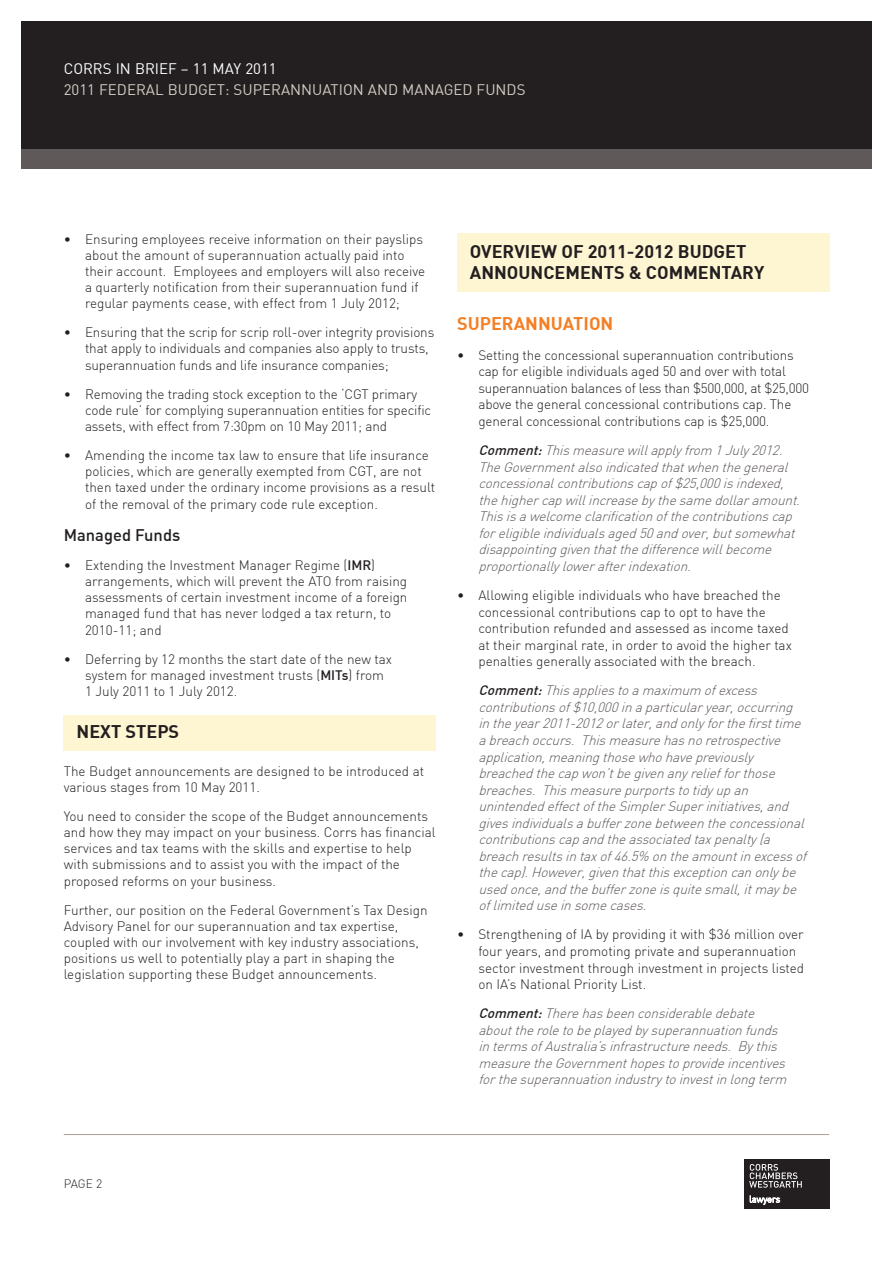
<style>
.page{position:relative;width:893px;height:1263px;background:#fff}
.page>*{position:absolute;margin:0;border:0;box-sizing:border-box;transform-origin:0 0}
.t1{font:700 18px/21.3px "DIN";color:#231f20}
.t2{font:700 18px "DIN";color:#f48026}
.t3{font:500 16.5px "DIN";color:#231f20}
.t4{font:15px "DIN";color:#d4cdc5}
.t5{font:15px "DIN";color:#fff}
.t6{font:300 13.5px/16.2px "DIN";color:#231f20}
.t7{font:italic 300 13.5px/16.5px "DIN";letter-spacing:-.01em;color:#5f5959}
.t8{font:300 12px "DIN";color:#231f20}
.s1{font-weight:500}
.s2{font-weight:500;color:#231f20}
</style>
<div class="page">
<div style="left:21px;top:21px;width:851px;height:128px;background:#231f20"></div>
<hr style="left:64px;top:1134px;width:765px;height:1px;background:#aba095">
<div style="left:744px;top:1159px;width:85px;height:49px;background:#231f20"></div>
<svg style="left:749px;top:1164px;width:53px;height:24px"></svg>
<svg style="left:750px;top:1196px;width:30px;height:8px"></svg>
<div style="left:21px;top:149px;width:851px;height:20px;background:#5f5959"></div>
<div style="left:457px;top:234px;width:372px;height:58px;background:#fef5d3"></div>
<div style="left:64px;top:715px;width:372px;height:36px;background:#fef5d3"></div>
<p class="t5" style="left:64px;top:60px;width:214px">CORRS IN BRIEF – 11 MAY 2011</p>
<p class="t4" style="left:64px;top:80px;width:462px">2011 FEDERAL BUDGET: SUPERANNUATION AND MANAGED FUNDS</p>
<p class="t6" style="left:85px;top:230px;width:342px;text-indent:-21px">• Ensuring employees receive information on their payslips about the amount of superannuation actually paid into their account. Employees and employers will also receive a quarterly notification from their superannuation fund if regular payments cease, with effect from 1 July 2012;</p>
<p class="t6" style="left:85px;top:324px;width:351px;text-indent:-21px">• Ensuring that the scrip for scrip roll-over integrity provisions that apply to individuals and companies also apply to trusts, superannuation funds and life insurance companies;</p>
<p class="t6" style="left:85px;top:385px;width:348px;text-indent:-21px">• Removing the trading stock exception to the ‘CGT primary code rule’ for complying superannuation entities for specific assets, with effect from 7:30pm on 10 May 2011; and</p>
<p class="t6" style="left:85px;top:447px;width:352px;text-indent:-21px">• Amending the income tax law to ensure that life insurance policies, which are generally exempted from CGT, are not then taxed under the ordinary income provisions as a result of the removal of the primary code rule exception.</p>
<p class="t3" style="left:64px;top:524px;width:118px">Managed Funds</p>
<p class="t6" style="left:85px;top:557px;width:324px;text-indent:-21px">• Extending the Investment Manager Regime (<span class="s1">IMR</span>) arrangements, which will prevent the ATO from raising assessments of certain investment income of a foreign managed fund that has never lodged a tax return, to 2010-11; and</p>
<p class="t6" style="left:85px;top:650px;width:309px;text-indent:-21px">• Deferring by 12 months the start date of the new tax system for managed investment trusts (<span class="s1">MITs</span>) from<br>1 July 2011 to 1 July 2012.</p>
<h1 class="t1" style="left:77px;top:720px;width:103px">NEXT STEPS</h1>
<p class="t6" style="left:64px;top:763px;width:362px">The Budget announcements are designed to be introduced at various stages from 10 May 2011.</p>
<p class="t6" style="left:64px;top:808px;width:374px">You need to consider the scope of the Budget announcements and how they may impact on your business. Corrs has financial services and tax teams with the skills and expertise to help with submissions and to assist you with the impact of the proposed reforms on your business.</p>
<p class="t6" style="left:64px;top:901px;width:365px">Further, our position on the Federal Government’s Tax Design Advisory Panel for our superannuation and tax expertise, coupled with our involvement with key industry associations, positions us well to potentially play a part in shaping the legislation supporting these Budget announcements.</p>
<h1 class="t1" style="left:470px;top:240px;width:296px">OVERVIEW OF 2011-2012 BUDGET<br>ANNOUNCEMENTS &amp; COMMENTARY</h1>
<h1 class="t2" style="left:457px;top:312px;width:158px">SUPERANNUATION</h1>
<p class="t6" style="left:478px;top:346px;width:332px;text-indent:-21px">• Setting the concessional superannuation contributions cap for eligible individuals aged 50 and over with total superannuation balances of less than $500,000, at $25,000 above the general concessional contributions cap. The general concessional contributions cap is $25,000.</p>
<p class="t7" style="left:478px;top:442px;width:327px"><span class="s2">Comment:</span>This measure will apply from 1 July 2012.<br>The Government also indicated that when the general concessionalcontributionscapof$25,000isindexed, thehighercapwillincreasebythesamedollaramount.<br>This is a welcome clarification of the contributions cap foreligibleindividualsaged50andover,butsomewhat disappointinggiventhatthedifferencewillbecome proportionallylowerafterindexation.</p>
<p class="t6" style="left:478px;top:587px;width:315px;text-indent:-21px">• Allowing eligible individuals who have breached the concessional contributions cap to opt to have the contribution refunded and assessed as income taxed at their marginal rate, in order to avoid the higher tax penalties generally associated with the breach.</p>
<p class="t7" style="left:478px;top:682px;width:334px"><span class="s2">Comment:</span>This applies to a maximum of excess contributionsof$10,000inaparticularyear,occurring intheyear2011-2012orlater,andonlyforthefirsttime a breach occurs. This measure has no retrospective application,meaningthosewhohavepreviously breachedthecapwon’tbegivenanyreliefforthose breaches. This measure purports to tidy up an unintendedeffectoftheSimplerSuperinitiatives,and gives individuals a buffer zone between the concessional contributions cap and the associated tax penalty (a breach results in tax of 46.5% on the amount in excess of thecap).However,giventhatthisexceptioncanonlybe used once, and the buffer zone is quite small, it may be oflimiteduseinsomecases.</p>
<p class="t6" style="left:478px;top:926px;width:327px;text-indent:-21px">• Strengthening of IA by providing it with $36 million over four years, and promoting private and superannuation sector investment through investment in projects listed on IA’s National Priority List.</p>
<p class="t7" style="left:478px;top:1005px;width:314px"><span class="s2">Comment:</span> There has been considerable debate abouttheroletobeplayedbysuperannuationfunds intermsofAustralia’sinfrastructureneeds. Bythis measuretheGovernmenthopestoprovideincentives forthesuperannuationindustrytoinvestinlongterm</p>
<p class="t8" style="left:64px;top:1176px;width:40px">PAGE 2</p>
</div>
